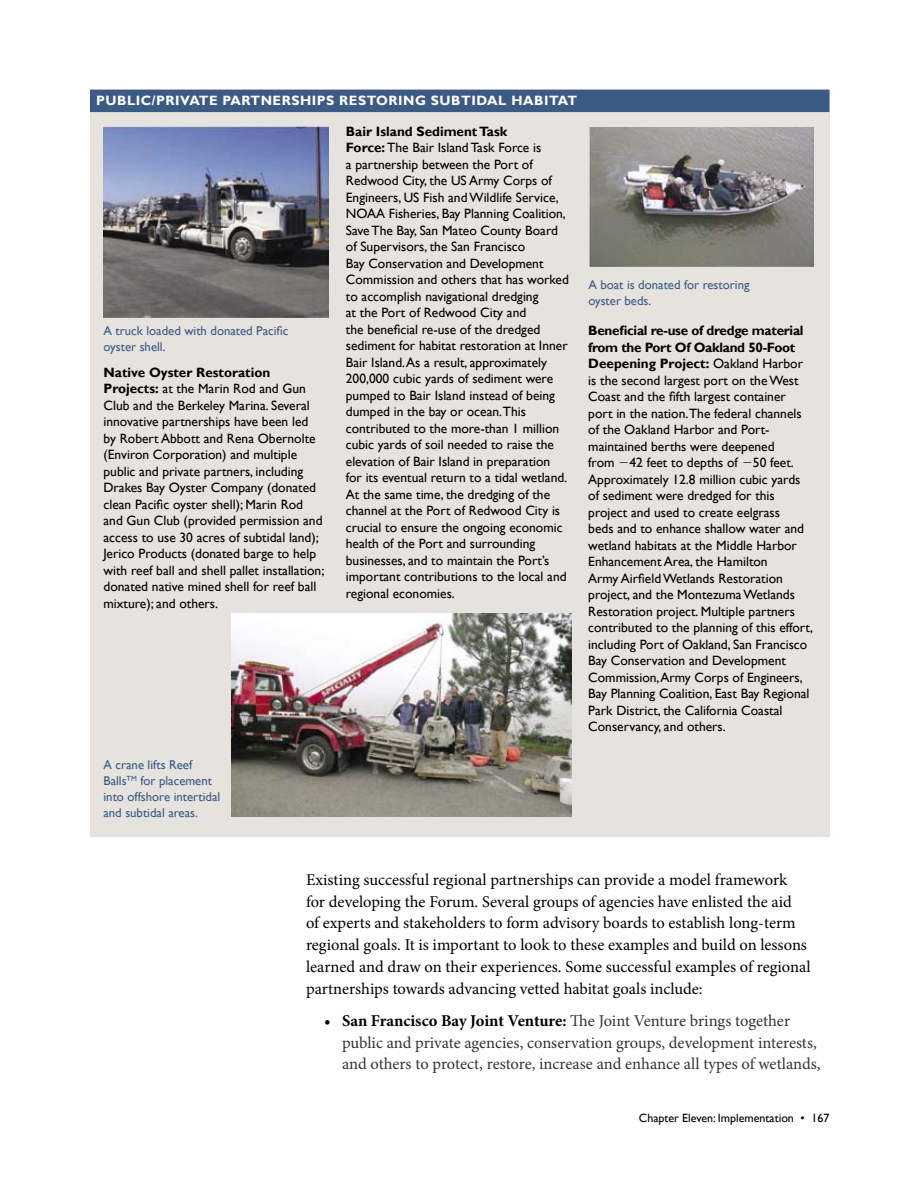
<style>
.page{position:relative;width:918px;height:1188px;background:#fff}
.page>*{position:absolute;margin:0;border:0;box-sizing:border-box;transform-origin:0 0}
.t1{font:16.5px/21.8px "Minion Pro";color:#000}
.t2{font:16.5px/21.8px "Minion Pro";letter-spacing:-.005em;color:#333}
.t3{font:13.5px/16.5px "Gill Sans";color:#000}
.t4{font:700 13.5px "Gill Sans";letter-spacing:.04em;color:#fff}
.t5{font:12.75px/15.8px "Gill Sans";color:#3b5b85}
.t6{font:12px "Gill Sans";color:#000}
.s1{font-weight:700}
.s2{font-family:"Mathematical Pi One"}
.s3{font-weight:700;color:#000}
</style>
<div class="page">
<div style="left:90px;top:90px;width:740px;height:747px;background:#e6e2de"></div>
<div style="left:90px;top:90px;width:740px;height:22px;background:#3b5b85"></div>
<img style="left:590px;top:127px;width:223px;height:140px">
<img style="left:104px;top:127px;width:225px;height:191px">
<img style="left:231px;top:614px;width:340px;height:203px">
<p class="t4" style="left:96px;top:93px;width:483px">Public/Private Partnerships restoring subtidal habitat</p>
<p class="t5" style="left:104px;top:323px;width:187px">A truck loaded with donated Pacific oyster shell.</p>
<p class="t3" style="left:104px;top:364px;width:222px"><span class="s1">Native Oyster Restoration Projects:</span> at the Marin Rod and Gun Club and the Berkeley Marina. Several innovative partnerships have been led<br>by Robert Abbott and Rena Obernolte (Environ Corporation) and multiple public and private partners, including Drakes Bay Oyster Company (donated clean Pacific oyster shell); Marin Rod and Gun Club (provided permission and access to use 30 acres of subtidal land); Jerico Products (donated barge to help with reef ball and shell pallet installation; donated native mined shell for reef ball mixture); and others.</p>
<p class="t3" style="left:346px;top:123px;width:225px"><span class="s1">Bair Island Sediment Task<br>Force:</span> The Bair Island Task Force is<br>a partnership between the Port of Redwood City, the US Army Corps of Engineers, US Fish andWildlife Service, NOAA Fisheries, Bay Planning Coalition, Save The Bay, San Mateo County Board of Supervisors, the San Francisco<br>Bay Conservation and Development Commission and others that has worked to accomplish navigational dredging<br>at the Port of Redwood City and<br>the beneficial re-use of the dredged sediment for habitat restoration at Inner Bair Island.As a result, approximately 200,000 cubic yards of sediment were pumped to Bair Island instead of being dumped in the bay or ocean.This contributed to the more-than 1 million cubic yards of soil needed to raise the elevation of Bair Island in preparation for its eventual return to a tidal wetland.<br>At the same time, the dredging of the channel at the Port of Redwood City is crucial to ensure the ongoing economic health of the Port and surrounding businesses, and to maintain the Port’s important contributions to the local and regional economies.</p>
<p class="t5" style="left:104px;top:757px;width:118px">A crane lifts Reef<br>Balls<sup>TM</sup> for placement into offshore intertidal and subtidal areas.</p>
<p class="t5" style="left:588px;top:277px;width:163px">A boat is donated for restoring oyster beds.</p>
<p class="t3" style="left:588px;top:323px;width:226px"><span class="s1">Beneficial re-use of dredge material from the Port Of Oakland 50-Foot Deepening Project:</span> Oakland Harbor is the second largest port on theWest Coast and the fifth largest container port in the nation.The federal channels of the Oakland Harbor and Port&shy;maintained berths were deepened<br>from <span class="s2">2</span>42 feet to depths of <span class="s2">2</span>50 feet.<br>Approximately 12.8 million cubic yards of sediment were dredged for this project and used to create eelgrass<br>beds and to enhance shallow water and wetland habitats at the Middle Harbor Enhancement Area, the Hamilton<br>Army AirfieldWetlands Restoration project, and the MontezumaWetlands Restoration project. Multiple partners contributed to the planning of this effort, including Port of Oakland, San Francisco Bay Conservation and Development Commission,Army Corps of Engineers, Bay Planning Coalition, East Bay Regional Park District, the California Coastal Conservancy, and others.</p>
<p class="t1" style="left:306px;top:869px;width:506px">Existing successful regional partnerships can provide a model framework<br>for developing the Forum. Several groups of agencies have enlisted the aid<br>of experts and stakeholders to form advisory boards to establish long-term regional goals. It is important to look to these examples and build on lessons learned and draw on their experiences. Some successful examples of regional partnerships towards advancing vetted habitat goals include:</p>
<p class="t2" style="left:342px;top:1010px;width:480px;text-indent:-18px"><span class="s3">• San Francisco Bay Joint Venture:</span> The Joint Venture brings together public and private agencies, conservation groups, development interests, and others to protect, restore, increase and enhance all types of wetlands,</p>
<p class="t6" style="left:639px;top:1111px;width:192px">Chapter Eleven: Implementation • 167</p>
</div>
